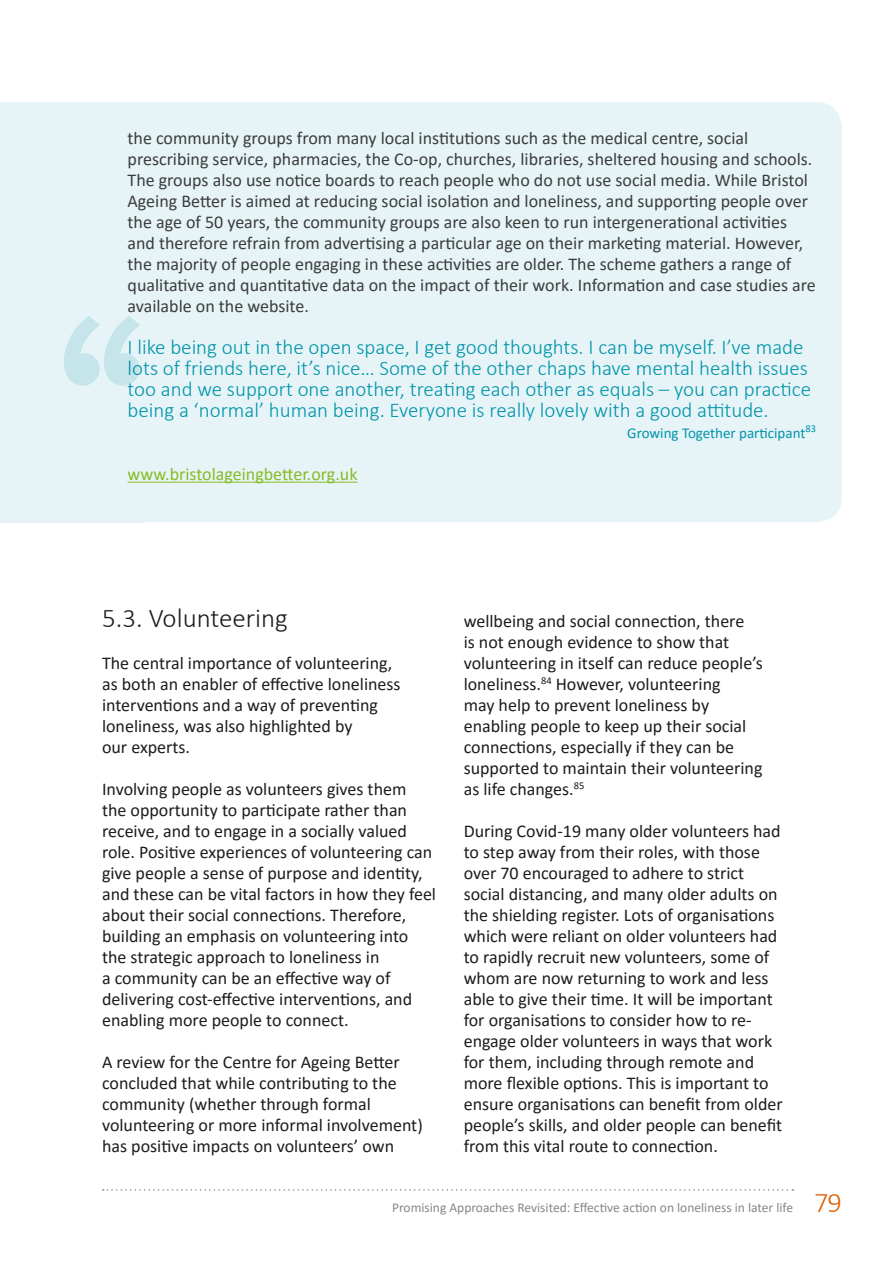
<style>
.page{position:relative;width:893px;height:1263px;background:#fff}
.page>*{position:absolute;margin:0;border:0;box-sizing:border-box;transform-origin:0 0}
.t1{font:300 28.5px "Calibri";color:#de6106}
.Header_-_2{font:300 27px "Calibri";color:#1d1d1b}
.t2{font:300 21px/21px "Calibri";color:#0094aa}
.t3{font:18px/21px "Calibri";color:#1d1d1b}
.t4{font:18px/21px "Calibri";color:#3c3c3b}
.t5{font:18px "Calibri";color:#86bc25}
.t6{font:15px "Calibri";color:#0094aa}
.t7{font:13.5px "Calibri";color:#878787}
</style>
<div class="page">
<div style="left:0;top:102px;width:145px;height:420px;background:#e6f4f7"></div>
<div style="left:102px;top:102px;width:740px;height:420px;background:#e6f4f7;border-radius:26px"></div>
<hr style="left:128px;top:482px;width:230px;height:1px;background:#86bc25">
<svg style="left:64px;top:316px;width:76px;height:70px"></svg>
<svg style="left:103px;top:1189px;width:690px;height:2px"></svg>
<p class="t4" style="left:128px;top:127px;width:690px">the community groups from many local institutions such as the medical centre, social prescribing service, pharmacies, the Co-op, churches, libraries, sheltered housing and schools.<br>The groups also use notice boards to reach people who do not use social media. While Bristol Ageing Better is aimed at reducing social isolation and loneliness, and supporting people over the age of 50 years, the community groups are also keen to run intergenerational activities and therefore refrain from advertising a particular age on their marketing material. However, the majority of people engaging in these activities are older. The scheme gathers a range of qualitative and quantitative data on the impact of their work. Information and case studies are available on the website.</p>
<p class="t2" style="left:128px;top:336px;width:685px">I like being out in the open space, I get good thoughts. I can be myself. I’ve made lots of friends here, it’s nice… Some of the other chaps have mental health issues too and we support one another, treating each other as equals – you can practice being a ‘normal’ human being. Everyone is really lovely with a good attitude.</p>
<p class="t6" style="left:627px;top:423px;width:190px">Growing Together participant<sup>83</sup></p>
<p class="t5" style="left:128px;top:462px;width:231px">www.bristolageingbetter.org.uk</p>
<p class="Header_-_2" style="left:102px;top:601px;width:187px">5.3. Volunteering</p>
<p class="t3" style="left:102px;top:652px;width:300px">The central importance of volunteering, as both an enabler of effective loneliness interventions and a way of preventing loneliness, was also highlighted by<br>our experts.</p>
<p class="t3" style="left:102px;top:778px;width:336px">Involving people as volunteers gives them<br>the opportunity to participate rather than receive, and to engage in a socially valued role. Positive experiences of volunteering can give people a sense of purpose and identity, and these can be vital factors in how they feel about their social connections. Therefore, building an emphasis on volunteering into the strategic approach to loneliness in<br>a community can be an effective way of delivering cost-effective interventions, and enabling more people to connect.</p>
<p class="t3" style="left:102px;top:1051px;width:322px">A review for the Centre for Ageing Better concluded that while contributing to the community (whether through formal volunteering or more informal involvement) has positive impacts on volunteers’ own</p>
<p class="t3" style="left:464px;top:610px;width:301px">wellbeing and social connection, there<br>is not enough evidence to show that volunteering in itself can reduce people’s loneliness.<sup>84</sup> However, volunteering<br>may help to prevent loneliness by enabling people to keep up their social connections, especially if they can be supported to maintain their volunteering as life changes.<sup>85</sup></p>
<p class="t3" style="left:464px;top:820px;width:321px">During Covid-19 many older volunteers had to step away from their roles, with those over 70 encouraged to adhere to strict social distancing, and many older adults on the shielding register. Lots of organisations which were reliant on older volunteers had to rapidly recruit new volunteers, some of whom are now returning to work and less able to give their time. It will be important for organisations to consider how to re&shy;engage older volunteers in ways that work for them, including through remote and more flexible options. This is important to ensure organisations can benefit from older people’s skills, and older people can benefit from this vital route to connection.</p>
<p class="t7" style="left:392px;top:1198px;width:402px">Promising Approaches Revisited: Effective action on loneliness in later life</p>
<h1 class="t1" style="left:814px;top:1185px;width:29px">79</h1>
</div>
